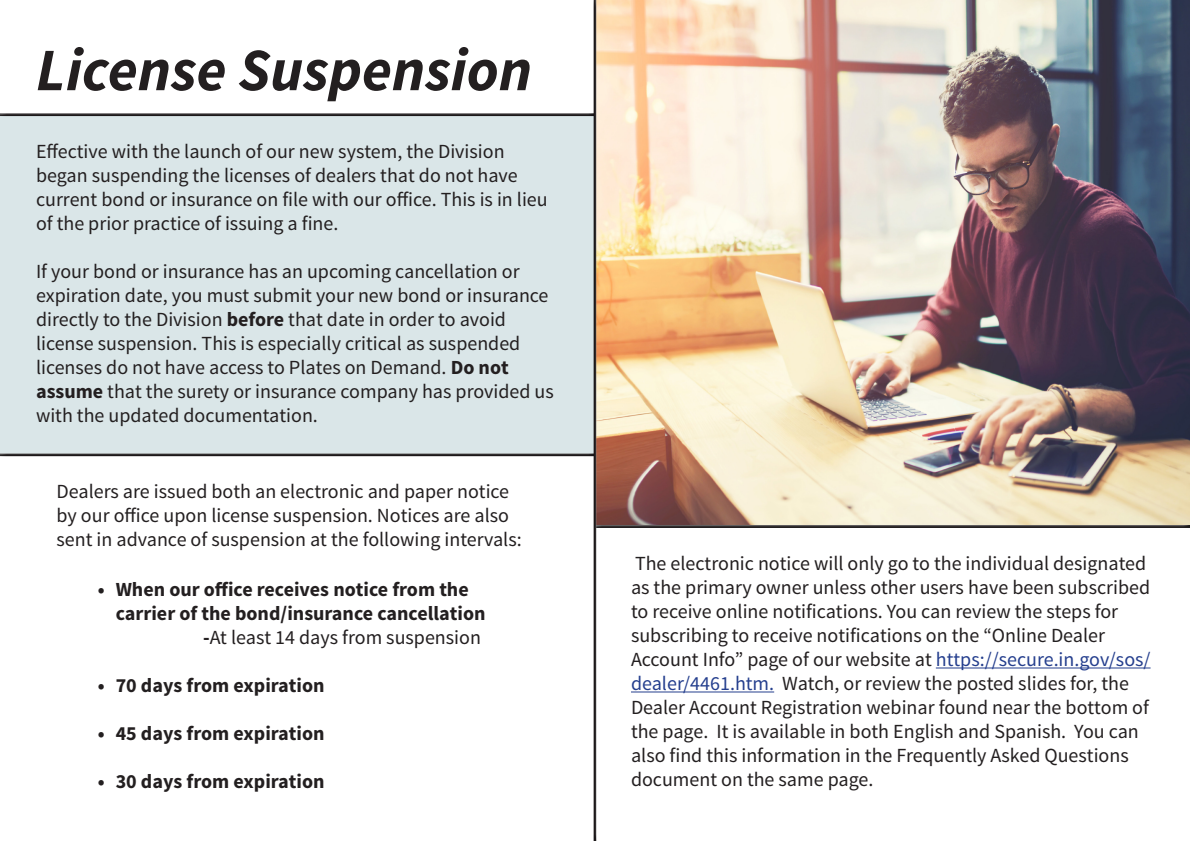
<style>
.page{position:relative;width:1190px;height:841px;background:#fff}
.page>*{position:absolute;margin:0;border:0;box-sizing:border-box;transform-origin:0 0}
.t1{font:italic 700 60.3px "Source Sans Pro";color:#231f20}
.t2{font:20px/24px "Source Sans Pro";color:#231f20}
.t3{font:700 20px/24px "Source Sans Pro";color:#231f20}
.s1{font-weight:700}
.s2{color:#253f8e}
</style>
<div class="page">
<div style="left:1px;top:116px;width:593px;height:340px;background:#dae6e8"></div>
<img style="left:598px;top:0;width:592px;height:523px">
<hr style="left:936px;top:667px;width:215px;height:1px;background:#253f8e">
<hr style="left:631px;top:691px;width:143px;height:1px;background:#253f8e">
<hr style="left:0;top:452px;width:595px;height:4px;background:#231f20;opacity:.75">
<hr style="left:0;top:112px;width:595px;height:4px;background:#231f20;opacity:.75">
<div style="left:594px;top:523px;width:596px;height:5px;background:#fff;opacity:.75"></div>
<hr style="left:594px;top:524px;width:596px;height:4px;background:#231f20;opacity:.75">
<div style="left:593px;top:0;width:5px;height:841px;background:#231f20;opacity:.75"></div>
<p class="t1" style="left:36px;top:32px;width:498px">License Suspension</p>
<p class="t2" style="left:36px;top:139px;width:513px">Effective with the launch of our new system, the Division began suspending the licenses of dealers that do not have current bond or insurance on file with our office. This is in lieu of the prior practice of issuing a fine.</p>
<p class="t2" style="left:36px;top:259px;width:519px">If your bond or insurance has an upcoming cancellation or expiration date, you must submit your new bond or insurance directly to the Division <span class="s1">before</span> that date in order to avoid license suspension. This is especially critical as suspended licenses do not have access to Plates on Demand. <span class="s1">Do not assume</span> that the surety or insurance company has provided us with the updated documentation.</p>
<p class="t2" style="left:57px;top:480px;width:467px">Dealers are issued both an electronic and paper notice by our office upon license suspension. Notices are also sent in advance of suspension at the following intervals:</p>
<p class="t3" style="left:116px;top:578px;width:371px;text-indent:-18px">• When our office receives notice from the carrier of the bond/insurance cancellation</p>
<p class="t2" style="left:203px;top:625px;width:279px"><span class="s1">-</span>At least 14 days from suspension</p>
<p class="t3" style="left:98px;top:674px;width:228px">• 70 days from expiration</p>
<p class="t3" style="left:98px;top:722px;width:228px">• 45 days from expiration</p>
<p class="t3" style="left:98px;top:770px;width:228px">• 30 days from expiration</p>
<p class="t2" style="left:631px;top:552px;width:521px">The electronic notice will only go to the individual designated as the primary owner unless other users have been subscribed to receive online notifications. You can review the steps for subscribing to receive notifications on the “Online Dealer Account Info” page of our website at <span class="s2">https://secure.in.gov/sos/ dealer/4461.htm.</span> Watch, or review the posted slides for, the Dealer Account Registration webinar found near the bottom of the page. It is available in both English and Spanish. You can also find this information in the Frequently Asked Questions document on the same page.</p>
</div>
